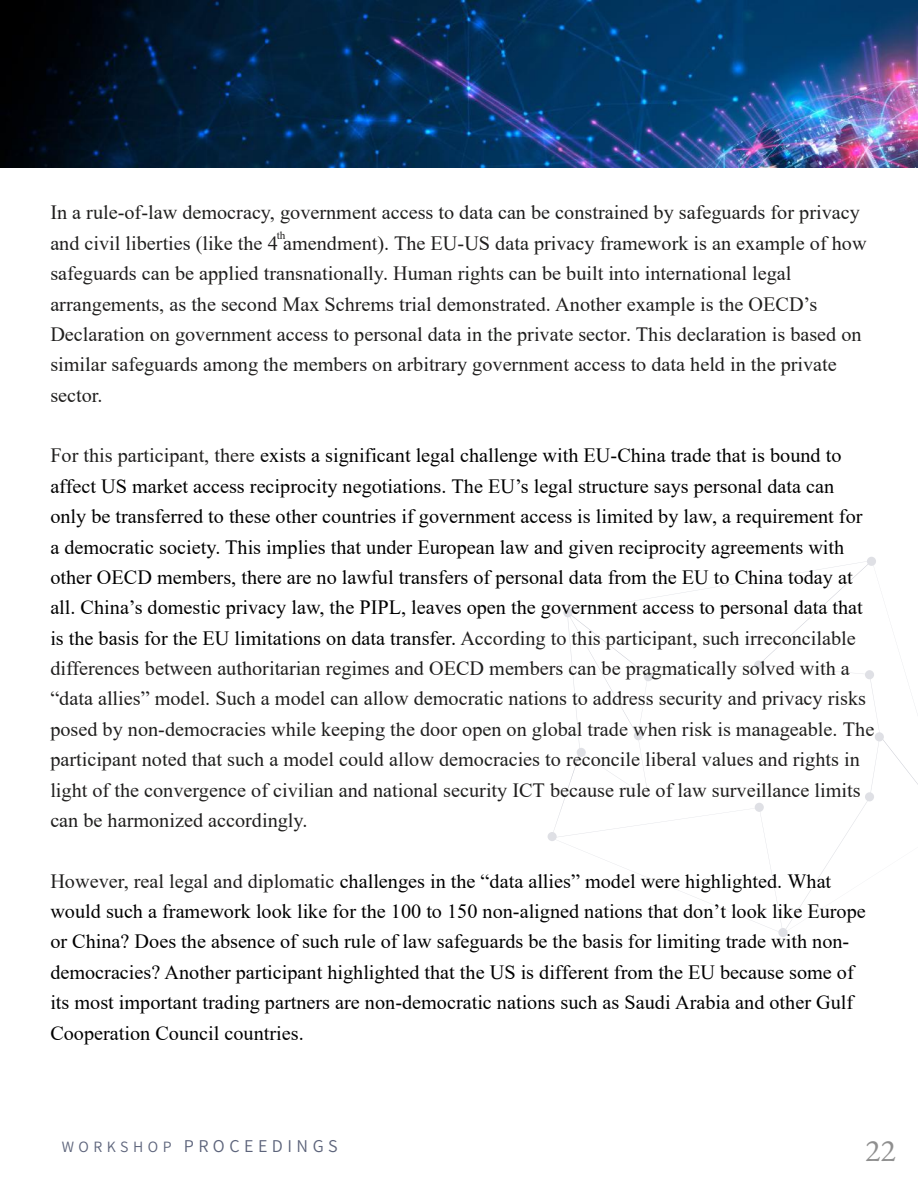
<style>
.page{position:relative;width:918px;height:1188px;background:#fff}
.page>*{position:absolute;margin:0;border:0;box-sizing:border-box;transform-origin:0 0}
.t1{font:31.5px "EB Garamond";color:#8f8f8f}
.t2{font:20.25px/30.3px "Times New Roman";color:#000}
.t3{font:20.25px/30.3px "Times New Roman";color:#201f1e}
.t4{font:200 18px "Assistant";letter-spacing:.25em;color:#5d647b}
.t5{font:11.25px "Times New Roman";color:#201f1e}
.s1{color:#201f1e}
.s2{font-size:15.75px}
</style>
<div class="page">
<svg style="left:551px;top:560px;width:367px;height:374px"></svg>
<img style="left:0;top:0;width:918px;height:168px">
<p class="t3" style="left:50px;top:197px;width:818px">In a rule-of-law democracy, government access to data can be constrained by safeguards for privacy and civil liberties (like the 4 amendment). The EU-US data privacy framework is an example of how safeguards can be applied transnationally. Human rights can be built into international legal arrangements, as the second Max Schrems trial demonstrated. Another example is the OECD’s Declaration on government access to personal data in the private sector. This declaration is based on similar safeguards among the members on arbitrary government access to data held in the private sector.</p>
<p class="t5" style="left:277px;top:227px;width:10px">th</p>
<p class="t2" style="left:50px;top:440px;width:825px"><span class="s1">For this participant, there</span> exists a significant legal challenge with EU-China trade that is bound to affect US market access reciprocity negotiations. The EU’s legal structure says personal data can only be transferred to these other countries if government access is limited by law, a requirement for a democratic society. This implies that under European law and given reciprocity agreements with other OECD members, there are no lawful transfers of personal data from the EU to China today at all. China’s domestic privacy law, the PIPL, leaves open the government access to personal data that is the basis for the EU limitations on data transfer. <span class="s1">According to this participant, such irreconcilable differences between authoritarian regimes and OECD members can be pragmatically solved with a “data allies” model. Such a model can allow democratic nations to address security and privacy risks posed by non-democracies while keeping the door open on global trade when risk is manageable. The participant noted that such a model could allow democracies to reconcile liberal values and rights in light of the convergence of civilian and national security ICT because rule of law surveillance limits can be harmonized accordingly.</span></p>
<p class="t2" style="left:50px;top:866px;width:817px"><span class="s1">However, real legal and diplomatic</span> challenges in the “data allies” model were highlighted. What would such a framework look like for the 100 to 150 non-aligned nations that don’t look like Europe or China? Does the absence of such rule of law safeguards be the basis for limiting trade with non&shy;democracies? Another participant highlighted that the US is different from the EU because some of its most important trading partners are non-democratic nations such as Saudi Arabia and other Gulf Cooperation Council countries.</p>
<p class="t4" style="left:62px;top:1134px;width:277px"><span class="s2">WORKSHOP</span> PROCEEDINGS</p>
<h1 class="t1" style="left:865px;top:1129px;width:32px">22</h1>
</div>
